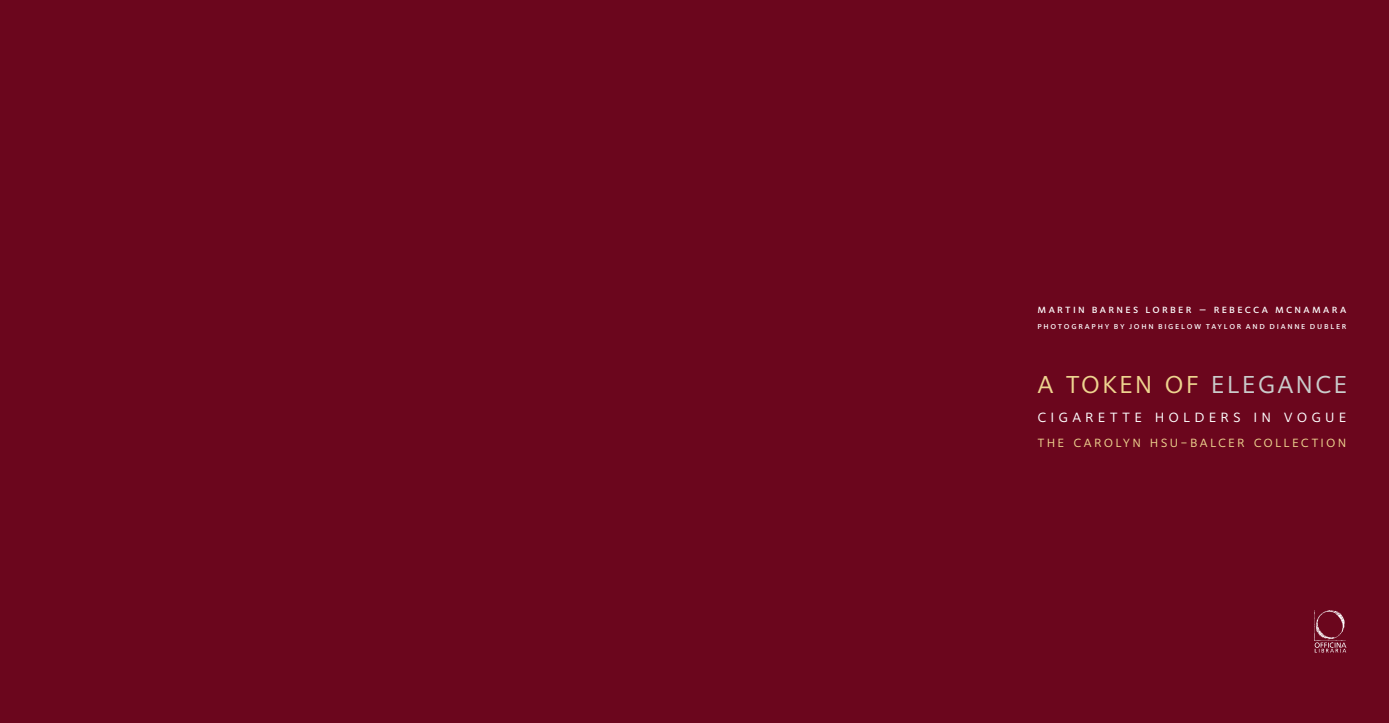
<style>
.page{position:relative;width:1389px;height:723px;background:#6b061d}
.page>*{position:absolute;margin:0;border:0;box-sizing:border-box;transform-origin:0 0}
.t1{font:32.9px "Foundry Sterling Book Expert";letter-spacing:.06em;color:#eed48f}
.t2{font:18px "Foundry Sterling Book Expert";letter-spacing:.23em;color:#fff}
.t3{font:16px "Foundry Sterling Book Expert";letter-spacing:.135em;color:#eed48f}
.t4{font:12px "Foundry Sterling Medium Expert";letter-spacing:.19em;color:#fff}
.t5{font:9.5px "Foundry Sterling Medium Expert";letter-spacing:.18em;color:#fff}
.s1{color:#cacccb}
</style>
<div class="page">
<img style="left:1314px;top:610px;width:32px;height:42px">
<p class="t4" style="left:1037px;top:302px;width:310px">martin barnes lorber – rebecca mcnamara</p>
<p class="t5" style="left:1037px;top:320px;width:310px">photography by john bigelow taylor and dianne dubler</p>
<h1 class="t1" style="left:1037px;top:363px;width:311px">a token of <span class="s1">elegance</span></h1>
<h2 class="t2" style="left:1037px;top:405px;width:310px">cigarette holders in vogue</h2>
<h3 class="t3" style="left:1037px;top:432px;width:310px">the carolyn hsu-balcer collection</h3>
</div>
